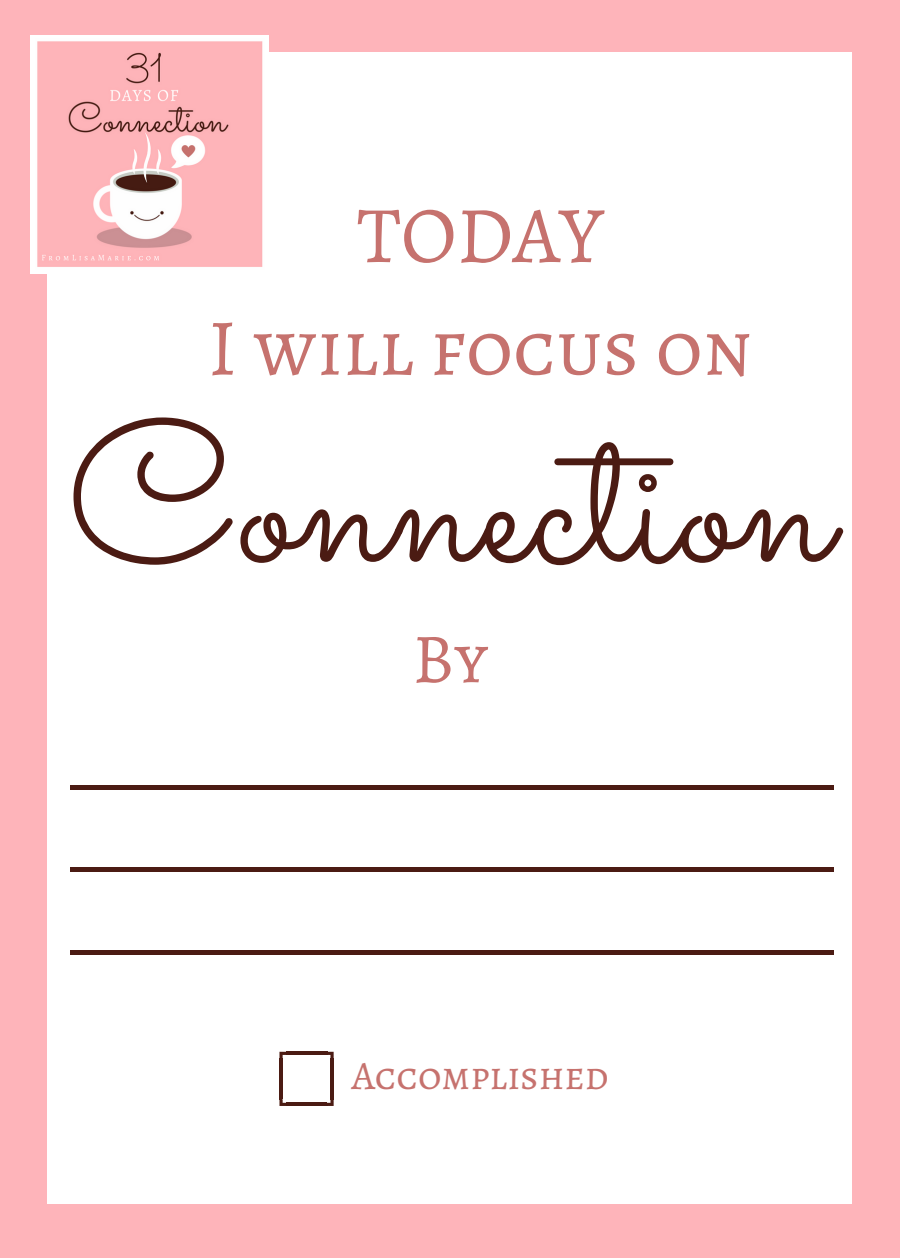
<style>
.page{position:relative;width:900px;height:1258px;background:#feb4ba}
.page>*{position:absolute;margin:0;border:0;box-sizing:border-box;transform-origin:0 0}
.t1{font:201.25px "Sacramento";color:#4b1b13}
.t2{font:80.5px/112.5px "Alegreya SC";color:#c6726e;text-align:center}
.t3{font:70.5px "Alegreya SC";color:#c6726e}
.t4{font:60.5px/82.5px "Trocchi";color:#4b1b13;text-align:justify}
.t5{font:40.25px "Alegreya SC";color:#c6726e}
</style>
<div class="page">
<div style="left:47px;top:52px;width:804px;height:1151px;background:#fff"></div>
<img style="left:30px;top:35px;width:238px;height:238px">
<hr style="left:286px;top:1102px;width:41px;height:4px;background:#4b1b13">
<svg style="left:327px;top:1099px;width:7px;height:7px"></svg>
<hr style="left:279px;top:1058px;width:4px;height:41px;background:#4b1b13">
<svg style="left:279px;top:1099px;width:7px;height:7px"></svg>
<hr style="left:330px;top:1058px;width:4px;height:41px;background:#4b1b13">
<svg style="left:327px;top:1051px;width:7px;height:7px"></svg>
<hr style="left:286px;top:1051px;width:41px;height:4px;background:#4b1b13">
<svg style="left:279px;top:1051px;width:7px;height:7px"></svg>
<h2 class="t2" style="left:208px;top:179px;width:546px">TODAY<br>I will focus on</h2>
<h1 class="t1" style="left:68px;top:373px;width:766px">Connection</h1>
<p class="t3" style="left:412px;top:610px;width:77px">By</p>
<p class="t4" style="left:71px;top:721px;width:764px">___________________________________ ___________________________________ ___________________________________</p>
<p class="t5" style="left:352px;top:1048px;width:259px">Accomplished</p>
</div>
